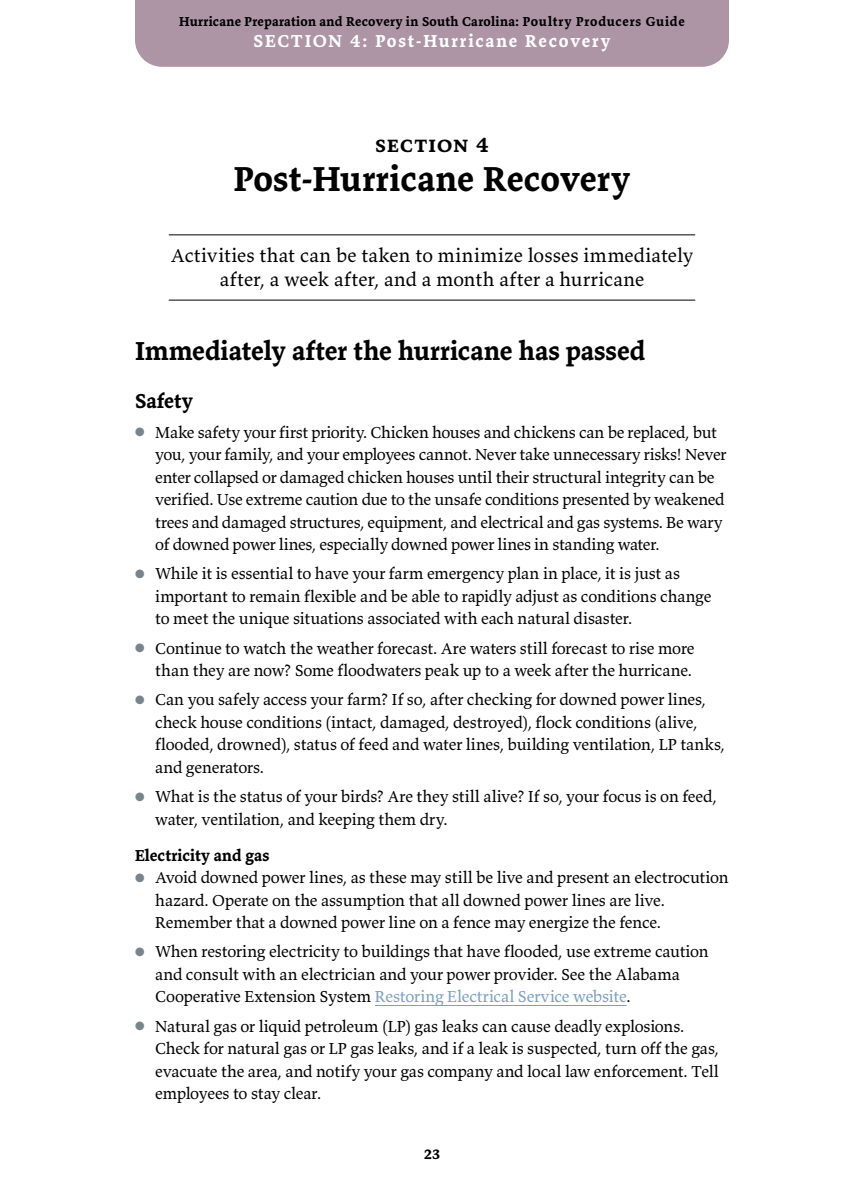
<style>
.page{position:relative;width:864px;height:1188px;background:#fff}
.page>*{position:absolute;margin:0;border:0;box-sizing:border-box;transform-origin:0 0}
.t1{font:700 36px "Valkyrie T3";letter-spacing:.005em;color:#000}
.t2{font:700 27px "Valkyrie T3";color:#000}
.t3{font:700 22.5px "Valkyrie C3";letter-spacing:-.005em;color:#000}
.t4{font:700 21px "Valkyrie T3";letter-spacing:.005em;color:#000}
.t5{font:19.5px/24px "Valkyrie T3";letter-spacing:.005em;color:#000;text-align:center}
.t6{font:700 18px "Valkyrie T3";letter-spacing:.1em;color:#fff}
.t7{font:16.5px/22.5px "Valkyrie T3";letter-spacing:-.015em;color:#000}
.t8{font:700 16.5px "Valkyrie T3";letter-spacing:.005em;color:#000}
.t9{font:700 15px "Valkyrie T3";color:#000}
.t10{font:700 13.5px "Valkyrie T3";letter-spacing:.03em;color:#000}
.s1{color:#79858d}
.s2{color:#799fc4}
</style>
<div class="page">
<div style="left:135px;top:0;width:594px;height:67px;background:#ad95a6"></div>
<hr style="left:169px;top:234px;width:526px;height:1px;background:#000">
<hr style="left:169px;top:300px;width:526px;height:1px;background:#000">
<hr style="left:375px;top:1005px;width:252px;height:1px;background:#799fc4">
<p class="t10" style="left:179px;top:13px;width:507px">Hurricane Preparation and Recovery in South Carolina: Poultry Producers Guide</p>
<p class="t6" style="left:254px;top:30px;width:358px">SECTION 4: Post-Hurricane Recovery</p>
<h3 class="t3" style="left:374px;top:131px;width:117px">section 4</h3>
<h1 class="t1" style="left:234px;top:156px;width:398px">Post-Hurricane Recovery</h1>
<p class="t5" style="left:171px;top:243px;width:524px">Activities that can be taken to minimize losses immediately after, a week after, and a month after a hurricane</p>
<h2 class="t2" style="left:135px;top:334px;width:512px">Immediately after the hurricane has passed</h2>
<p class="t4" style="left:135px;top:388px;width:60px">Safety</p>
<p class="t7" style="left:155px;top:420px;width:573px;text-indent:-20px"><span class="s1">●</span> Make safety your first priority. Chicken houses and chickens can be replaced, but you, your family, and your employees cannot. Never take unnecessary risks! Never enter collapsed or damaged chicken houses until their structural integrity can be verified. Use extreme caution due to the unsafe conditions presented by weakened trees and damaged structures, equipment, and electrical and gas systems. Be wary of downed power lines, especially downed power lines in standing water.</p>
<p class="t7" style="left:155px;top:562px;width:558px;text-indent:-20px"><span class="s1">●</span> While it is essential to have your farm emergency plan in place, it is just as important to remain flexible and be able to rapidly adjust as conditions change to meet the unique situations associated with each natural disaster.</p>
<p class="t7" style="left:135px;top:636px;width:561px;text-align:right"><span class="s1">●</span> Continue to watch the weather forecast. Are waters still forecast to rise more than they are now? Some floodwaters peak up to a week after the hurricane.</p>
<p class="t7" style="left:155px;top:688px;width:571px;text-indent:-20px"><span class="s1">●</span> Can you safely access your farm? If so, after checking for downed power lines, check house conditions (intact, damaged, destroyed), flock conditions (alive, flooded, drowned), status of feed and water lines, building ventilation, LP tanks, and generators.</p>
<p class="t7" style="left:155px;top:785px;width:563px;text-indent:-20px"><span class="s1">●</span> What is the status of your birds? Are they still alive? If so, your focus is on feed, water, ventilation, and keeping them dry.</p>
<p class="t8" style="left:135px;top:845px;width:136px">Electricity and gas</p>
<p class="t7" style="left:155px;top:866px;width:575px;text-indent:-20px"><span class="s1">●</span> Avoid downed power lines, as these may still be live and present an electrocution hazard. Operate on the assumption that all downed power lines are live.<br>Remember that a downed power line on a fence may energize the fence.</p>
<p class="t7" style="left:155px;top:940px;width:555px;text-indent:-20px"><span class="s1">●</span> When restoring electricity to buildings that have flooded, use extreme caution and consult with an electrician and your power provider. See the Alabama<br>Cooperative Extension System <span class="s2">Restoring Electrical Service website</span>.</p>
<p class="t7" style="left:155px;top:1014px;width:565px;text-indent:-20px"><span class="s1">●</span> Natural gas or liquid petroleum (LP) gas leaks can cause deadly explosions.<br>Check for natural gas or LP gas leaks, and if a leak is suspected, turn off the gas, evacuate the area, and notify your gas company and local law enforcement. Tell employees to stay clear.</p>
<p class="t9" style="left:424px;top:1144px;width:17px">23</p>
</div>
